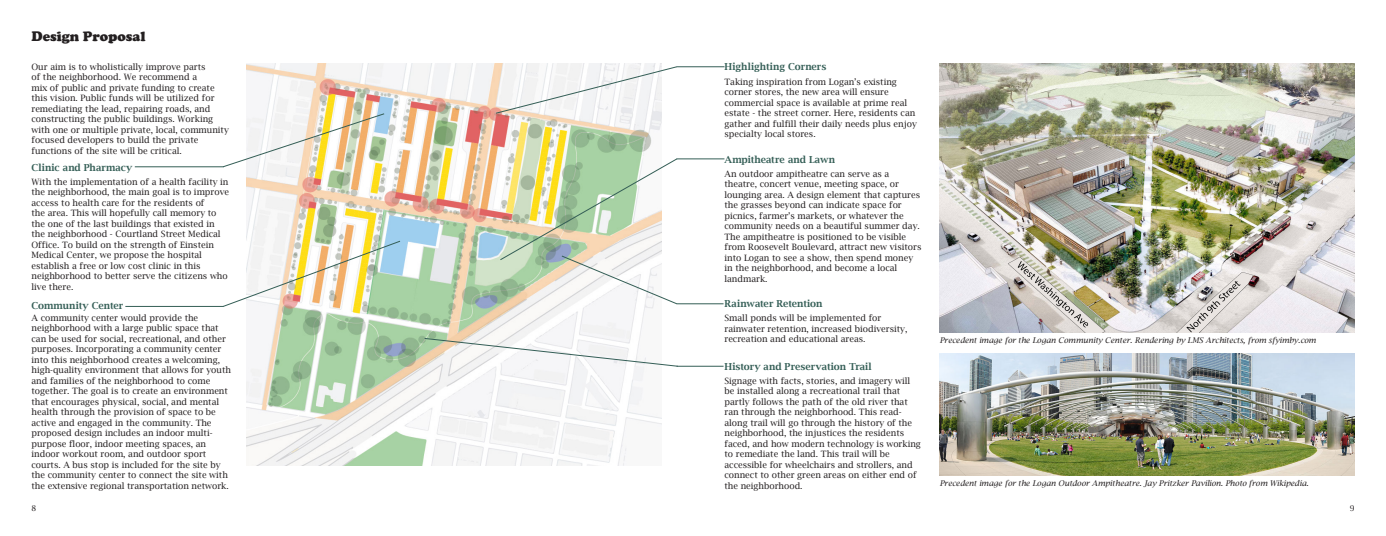
<style>
.page{position:relative;width:1386px;height:536px;background:#fff}
.page>*{position:absolute;margin:0;border:0;box-sizing:border-box;transform-origin:0 0}
.Section_Heading{font:900 14px "Cooper";color:#231f20}
.Sub-Sub_Heading{font:600 9.62px "Lucida Bright";color:#345e56}
.Body_Text{font:600 9.62px "Lucida Bright";letter-spacing:-.01em;color:#345e56}
.Body_Text-2{font:8.75px/10.5px "Lucida Bright";color:#231f20}
.Captions_and_Citatio{font:italic 7.88px "Lucida Bright";color:#231f20}
.t1{font:7.88px "Lucida Bright";color:#231f20}
</style>
<div class="page">
<img style="left:247px;top:63px;width:415px;height:402px">
<hr style="left:135px;top:166px;width:89px;height:1px;background:#345e56">
<hr style="left:677px;top:66px;width:47px;height:1px;background:#345e56">
<hr style="left:677px;top:158px;width:47px;height:1px;background:#345e56">
<hr style="left:677px;top:365px;width:47px;height:1px;background:#345e56">
<hr style="left:677px;top:303px;width:47px;height:1px;background:#345e56">
<hr style="left:125px;top:306px;width:99px;height:1px;background:#345e56">
<svg style="left:222px;top:113px;width:163px;height:55px"></svg>
<svg style="left:495px;top:66px;width:183px;height:48px"></svg>
<svg style="left:424px;top:337px;width:255px;height:30px"></svg>
<svg style="left:499px;top:157px;width:179px;height:148px"></svg>
<svg style="left:222px;top:240px;width:179px;height:67px"></svg>
<img style="left:940px;top:63px;width:414px;height:269px">
<img style="left:940px;top:353px;width:414px;height:122px">
<p class="Section_Heading" style="left:32px;top:28px;width:116px">Design Proposal</p>
<p class="Body_Text-2" style="left:32px;top:61px;width:199px">Our aim is to wholistically improve parts<br>of the neighborhood. We recommend a<br>mix of public and private funding to create this vision. Public funds will be utilized for remediating the lead, repairing roads, and constructing the public buildings. Working with one or multiple private, local, community focused developers to build the private functions of the site will be critical.</p>
<p class="Sub-Sub_Heading" style="left:32px;top:161px;width:102px">Clinic and Pharmacy</p>
<p class="Sub-Sub_Heading" style="left:724px;top:61px;width:103px">Highlighting Corners</p>
<p class="Body_Text-2" style="left:724px;top:76px;width:194px">Taking inspiration from Logan’s existing corner stores, the new area will ensure commercial space is available at prime real estate - the street corner. Here, residents can gather and fulfill their daily needs plus enjoy specialty local stores.</p>
<p class="Sub-Sub_Heading" style="left:724px;top:154px;width:112px">Ampitheatre and Lawn</p>
<p class="Body_Text-2" style="left:32px;top:176px;width:199px">With the implementation of a health facility in the neighborhood, the main goal is to improve access to health care for the residents of<br>the area. This will hopefully call memory to the one of the last buildings that existed in the neighborhood - Courtland Street Medical Office. To build on the strength of Einstein Medical Center, we propose the hospital establish a free or low cost clinic in this neighborhood to better serve the citizens who live there.</p>
<p class="Body_Text-2" style="left:724px;top:168px;width:198px">An outdoor ampitheatre can serve as a theatre, concert venue, meeting space, or lounging area. A design element that captures the grasses beyond can indicate space for picnics, farmer’s markets, or whatever the community needs on a beautiful summer day.<br>The ampitheatre is positioned to be visible from Roosevelt Boulevard, attract new visitors into Logan to see a show, then spend money in the neighborhood, and become a local landmark.</p>
<p class="Body_Text" style="left:32px;top:300px;width:93px">Community Center</p>
<p class="Body_Text-2" style="left:32px;top:312px;width:201px">A community center would provide the neighborhood with a large public space that can be used for social, recreational, and other purposes. Incorporating a community center into this neighborhood creates a welcoming, high-quality environment that allows for youth and families of the neighborhood to come together. The goal is to create an environment that encourages physical, social, and mental health through the provision of space to be active and engaged in the community. The proposed design includes an indoor multi&shy;purpose floor, indoor meeting spaces, an indoor workout room, and outdoor sport courts. A bus stop is included for the site by the community center to connect the site with the extensive regional transportation network.</p>
<p class="Sub-Sub_Heading" style="left:724px;top:298px;width:99px">Rainwater Retention</p>
<p class="Body_Text-2" style="left:724px;top:313px;width:184px">Small ponds will be implemented for rainwater retention, increased biodiversity, recreation and educational areas.</p>
<p class="Sub-Sub_Heading" style="left:724px;top:360px;width:149px">History and Preservation Trail</p>
<p class="Body_Text-2" style="left:724px;top:375px;width:198px">Signage with facts, stories, and imagery will be installed along a recreational trail that partly follows the path of the old river that ran through the neighborhood. This read&shy;along trail will go through the history of the neighborhood, the injustices the residents faced, and how modern technology is working to remediate the land. This trail will be accessible for wheelchairs and strollers, and connect to other green areas on either end of the neighborhood.</p>
<p class="Captions_and_Citatio" style="left:940px;top:335px;width:378px">Precedent image for the Logan Community Center. Rendering by LMS Architects, from sfyimby.com</p>
<p class="Captions_and_Citatio" style="left:940px;top:478px;width:370px">Precedent image for the Logan Outdoor Ampitheatre. Jay Pritzker Pavilion. Photo from Wikipedia.</p>
<p class="t1" style="left:32px;top:503px;width:6px">8</p>
<p class="t1" style="left:1350px;top:503px;width:6px">9</p>
</div>
